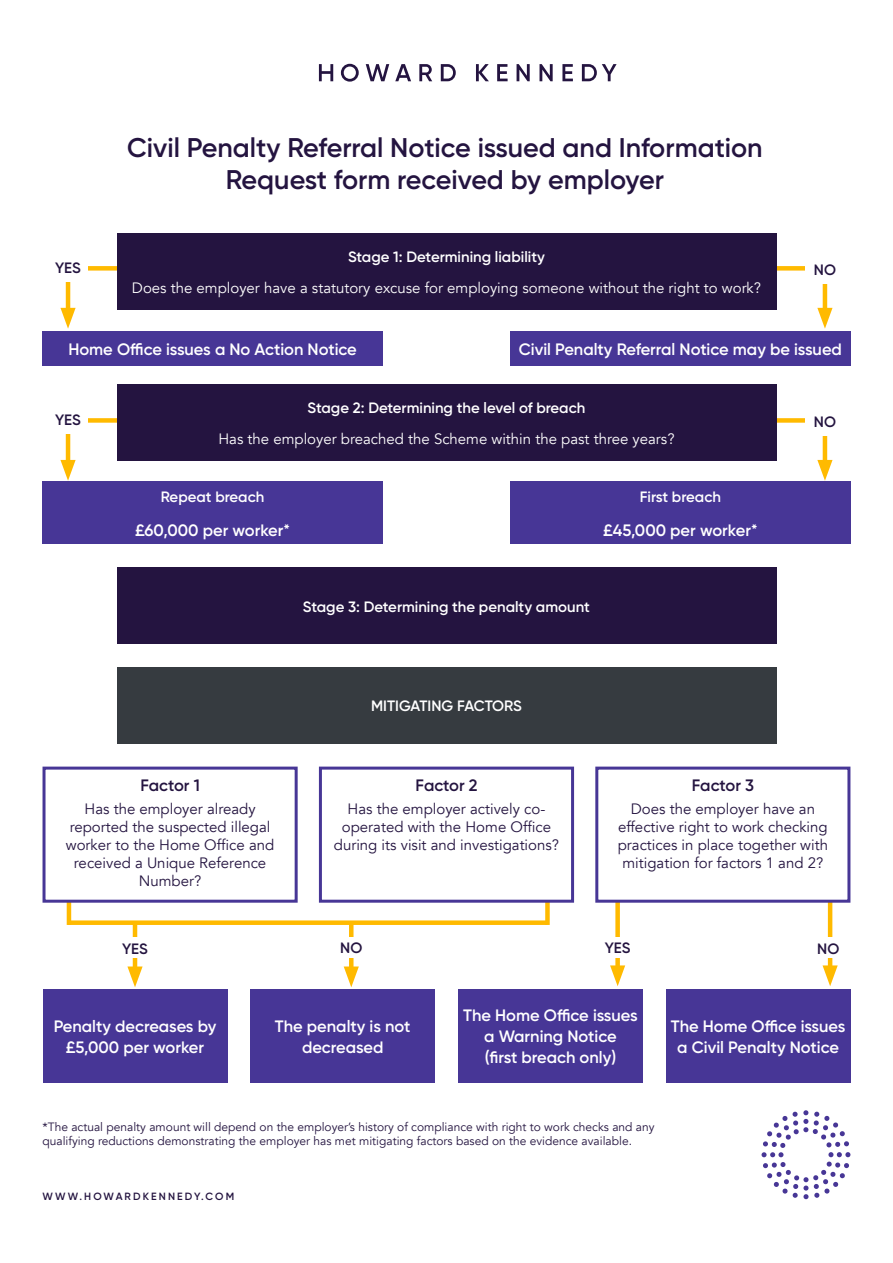
<style>
.page{position:relative;width:893px;height:1263px;background:#fff}
.page>*{position:absolute;margin:0;border:0;box-sizing:border-box;transform-origin:0 0}
.t1{font:600 27px/32.4px "Gilroy";color:#241440;text-align:center}
.t2{font:600 16.5px/21px "Gilroy";color:#fff;text-align:center}
.t3{font:600 16.5px "Gilroy";color:#241440}
.t4{font:15px/18px "Avenir";color:#241440;text-align:center}
.t5{font:600 15px "Gilroy";color:#fff}
.t6{font:15px "Avenir";color:#fff}
.t7{font:600 15px "Gilroy";color:#241440}
.t8{font:12px/14.4px "Avenir";color:#241440}
.t9{font:600 10.5px "Gilroy";letter-spacing:.2em;color:#241440}
</style>
<div class="page">
<svg style="left:761px;top:1110px;width:89px;height:89px"></svg>
<svg style="left:319px;top:64px;width:14px;height:17px"></svg>
<svg style="left:341px;top:64px;width:18px;height:18px"></svg>
<svg style="left:366px;top:64px;width:23px;height:17px"></svg>
<svg style="left:395px;top:64px;width:16px;height:17px"></svg>
<svg style="left:419px;top:64px;width:13px;height:17px"></svg>
<svg style="left:441px;top:64px;width:15px;height:17px"></svg>
<svg style="left:476px;top:64px;width:13px;height:17px"></svg>
<svg style="left:497px;top:64px;width:11px;height:17px"></svg>
<svg style="left:517px;top:64px;width:13px;height:17px"></svg>
<svg style="left:539px;top:64px;width:14px;height:17px"></svg>
<svg style="left:562px;top:64px;width:11px;height:17px"></svg>
<svg style="left:582px;top:64px;width:35px;height:17px"></svg>
<div style="left:117px;top:567px;width:659px;height:77px;background:#241440"></div>
<div style="left:117px;top:667px;width:659px;height:76px;background:#363b40"></div>
<div style="left:43px;top:989px;width:184px;height:93px;background:#473696"></div>
<div style="left:458px;top:989px;width:185px;height:93px;background:#473696"></div>
<div style="left:250px;top:989px;width:185px;height:93px;background:#473696"></div>
<div style="left:666px;top:989px;width:185px;height:93px;background:#473696"></div>
<div style="left:43px;top:331px;width:340px;height:34px;background:#473696"></div>
<div style="left:510px;top:331px;width:340px;height:34px;background:#473696"></div>
<div style="left:77px;top:266px;width:53px;height:5px;background:#ffba00"></div>
<div style="left:77px;top:418px;width:53px;height:5px;background:#ffba00"></div>
<div style="left:764px;top:266px;width:53px;height:5px;background:#ffba00"></div>
<div style="left:764px;top:418px;width:53px;height:5px;background:#ffba00"></div>
<hr style="left:66px;top:252px;width:4px;height:64px;background:#ffba00">
<svg style="left:60px;top:308px;width:16px;height:21px"></svg>
<hr style="left:66px;top:404px;width:4px;height:64px;background:#ffba00">
<svg style="left:60px;top:460px;width:16px;height:21px"></svg>
<hr style="left:823px;top:264px;width:4px;height:52px;background:#ffba00">
<svg style="left:817px;top:308px;width:15px;height:21px"></svg>
<hr style="left:823px;top:417px;width:4px;height:51px;background:#ffba00">
<svg style="left:817px;top:460px;width:15px;height:21px"></svg>
<div style="left:117px;top:233px;width:659px;height:77px;background:#241440"></div>
<div style="left:49px;top:252px;width:38px;height:30px;background:#fff"></div>
<div style="left:49px;top:404px;width:38px;height:30px;background:#fff"></div>
<div style="left:806px;top:254px;width:38px;height:29px;background:#fff"></div>
<div style="left:806px;top:406px;width:38px;height:30px;background:#fff"></div>
<hr style="left:67px;top:872px;width:4px;height:53px;background:#ffba00">
<div style="left:545px;top:872px;width:5px;height:53px;background:#ffba00"></div>
<div style="left:68px;top:920px;width:479px;height:5px;background:#ffba00"></div>
<hr style="left:133px;top:921px;width:4px;height:54px;background:#ffba00">
<svg style="left:127px;top:966px;width:16px;height:21px"></svg>
<div style="left:615px;top:898px;width:5px;height:76px;background:#ffba00"></div>
<svg style="left:610px;top:965px;width:15px;height:21px"></svg>
<hr style="left:349px;top:921px;width:4px;height:54px;background:#ffba00">
<svg style="left:344px;top:966px;width:15px;height:21px"></svg>
<hr style="left:828px;top:898px;width:4px;height:76px;background:#ffba00">
<svg style="left:822px;top:965px;width:16px;height:21px"></svg>
<div style="left:113px;top:938px;width:44px;height:20px;background:#fff"></div>
<div style="left:595px;top:937px;width:45px;height:20px;background:#fff"></div>
<div style="left:44px;top:768px;width:252px;height:133px;background:#fff"></div>
<div style="left:43px;top:767px;width:255px;height:136px;border:3px solid #473696"></div>
<div style="left:320px;top:768px;width:253px;height:133px;background:#fff"></div>
<div style="left:319px;top:767px;width:255px;height:136px;border:3px solid #473696"></div>
<div style="left:595px;top:767px;width:255px;height:136px;border:3px solid #473696"></div>
<div style="left:329px;top:937px;width:45px;height:20px;background:#fff"></div>
<div style="left:806px;top:938px;width:45px;height:20px;background:#fff"></div>
<div style="left:117px;top:384px;width:659px;height:77px;background:#241440"></div>
<div style="left:43px;top:482px;width:340px;height:62px;background:#473696"></div>
<div style="left:510px;top:482px;width:340px;height:62px;background:#473696"></div>
<p class="t7" style="left:55px;top:258px;width:27px">YES</p>
<h1 class="t1" style="left:127px;top:131px;width:637px">Civil Penalty Referral Notice issued and Information<br>Request form received by employer</h1>
<p class="t5" style="left:348px;top:248px;width:198px">Stage 1: Determining liability</p>
<p class="t6" style="left:132px;top:279px;width:631px">Does the employer have a statutory excuse for employing someone without the right to work?</p>
<p class="t7" style="left:814px;top:260px;width:24px">NO</p>
<p class="t2" style="left:68px;top:338px;width:290px">Home Office issues a No Action Notice</p>
<p class="t2" style="left:519px;top:338px;width:325px">Civil Penalty Referral Notice may be issued</p>
<p class="t7" style="left:55px;top:411px;width:27px">YES</p>
<p class="t5" style="left:308px;top:398px;width:279px">Stage 2: Determining the level of breach</p>
<p class="t6" style="left:218px;top:430px;width:458px">Has the employer breached the Scheme within the past three years?</p>
<p class="t5" style="left:161px;top:487px;width:105px">Repeat breach</p>
<p class="t2" style="left:135px;top:519px;width:156px">£60,000 per worker*</p>
<p class="t5" style="left:640px;top:487px;width:83px">First breach</p>
<p class="t2" style="left:603px;top:519px;width:156px">£45,000 per worker*</p>
<p class="t5" style="left:303px;top:597px;width:289px">Stage 3: Determining the penalty amount</p>
<p class="t5" style="left:371px;top:697px;width:152px">MITIGATING FACTORS</p>
<p class="t7" style="left:814px;top:412px;width:24px">NO</p>
<p class="t3" style="left:140px;top:775px;width:61px">Factor 1</p>
<p class="t4" style="left:66px;top:800px;width:210px">Has the employer already reported the suspected illegal worker to the Home Office and received a Unique Reference<br>Number?</p>
<p class="t3" style="left:415px;top:775px;width:64px">Factor 2</p>
<p class="t4" style="left:334px;top:800px;width:227px">Has the employer actively co&shy;operated with the Home Office during its visit and investigations?</p>
<p class="t3" style="left:692px;top:775px;width:64px">Factor 3</p>
<p class="t4" style="left:618px;top:800px;width:212px">Does the employer have an effective right to work checking practices in place together with mitigation for factors 1 and 2?</p>
<p class="t7" style="left:122px;top:939px;width:27px">YES</p>
<p class="t7" style="left:605px;top:938px;width:27px">YES</p>
<p class="t7" style="left:340px;top:938px;width:24px">NO</p>
<p class="t7" style="left:817px;top:939px;width:24px">NO</p>
<p class="t2" style="left:54px;top:1015px;width:164px">Penalty decreases by £5,000 per worker</p>
<p class="t2" style="left:463px;top:1005px;width:176px">The Home Office issues a Warning Notice<br>(first breach only)</p>
<p class="t2" style="left:275px;top:1015px;width:137px">The penalty is not decreased</p>
<p class="t2" style="left:671px;top:1015px;width:176px">The Home Office issues a Civil Penalty Notice</p>
<p class="t8" style="left:43px;top:1119px;width:614px">*The actual penalty amount will depend on the employer’s history of compliance with right to work checks and any qualifying reductions demonstrating the employer has met mitigating factors based on the evidence available.</p>
<p class="t9" style="left:43px;top:1190px;width:193px">WWW.HOWARDKENNEDY.COM</p>
</div>
